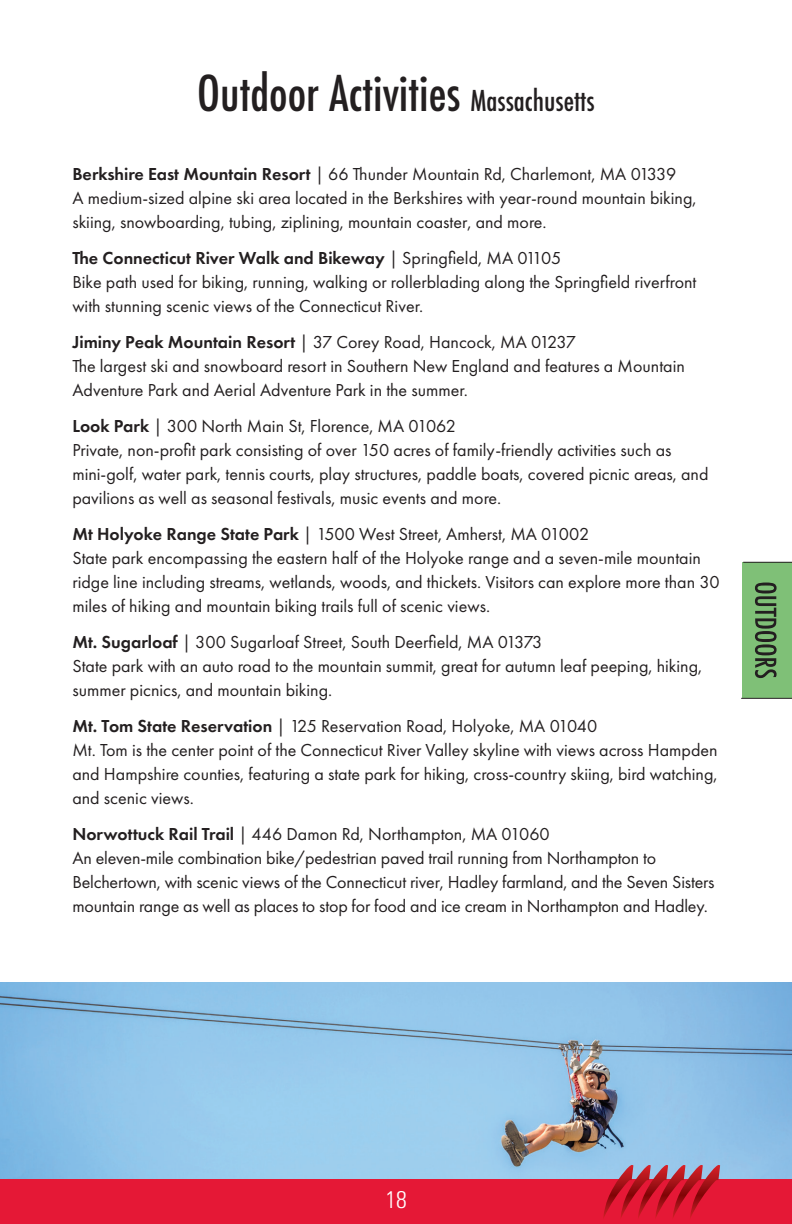
<style>
.page{position:relative;width:792px;height:1224px;background:#fff}
.page>*{position:absolute;margin:0;border:0;box-sizing:border-box;transform-origin:0 0}
.t1{font:500 condensed 48px "Futura";color:#231f20}
.t2{font:300 condensed 24px "Univers";color:#fff}
.t3{font:18px/24px "Futura PT";color:#231f20}
.s1{font-size:28px}
.s2{font-weight:600}
</style>
<div class="page">
<img style="left:0;top:982px;width:792px;height:198px">
<div style="left:743px;top:563px;width:49px;height:135px;background:#7fc077"></div>
<svg style="left:755px;top:583px;width:22px;height:95px"></svg>
<hr style="left:743px;top:562px;width:49px;height:1px;background:#231f20">
<hr style="left:741px;top:698px;width:51px;height:1px;background:#231f20">
<div style="left:0;top:1180px;width:792px;height:44px;background:#e51836"></div>
<svg style="left:603px;top:1165px;width:117px;height:53px"></svg>
<h1 class="t1" style="left:197px;top:63px;width:399px">Outdoor Activities <span class="s1">Massachusetts</span></h1>
<p class="t3" style="left:72px;top:162px;width:626px"><span class="s2">Berkshire East Mountain Resort</span> | 66 Thunder Mountain Rd, Charlemont, MA 01339<br>A medium-sized alpine ski area located in the Berkshires with year-round mountain biking, skiing, snowboarding, tubing, ziplining, mountain coaster, and more.</p>
<p class="t3" style="left:72px;top:246px;width:626px"><span class="s2">The Connecticut River Walk and Bikeway</span> | Springfield, MA 01105<br>Bike path used for biking, running, walking or rollerblading along the Springfield riverfront with stunning scenic views of the Connecticut River.</p>
<p class="t3" style="left:72px;top:330px;width:614px"><span class="s2">Jiminy Peak Mountain Resort</span> | 37 Corey Road, Hancock, MA 01237<br>The largest ski and snowboard resort in Southern New England and features a Mountain<br>Adventure Park and Aerial Adventure Park in the summer.</p>
<p class="t3" style="left:72px;top:414px;width:638px"><span class="s2">Look Park</span> | 300 North Main St, Florence, MA 01062<br>Private, non-profit park consisting of over 150 acres of family-friendly activities such as mini-golf, water park, tennis courts, play structures, paddle boats, covered picnic areas, and pavilions as well as seasonal festivals, music events and more.</p>
<p class="t3" style="left:72px;top:522px;width:649px"><span class="s2">Mt Holyoke Range State Park</span> | 1500 West Street, Amherst, MA 01002<br>State park encompassing the eastern half of the Holyoke range and a seven-mile mountain ridge line including streams, wetlands, woods, and thickets. Visitors can explore more than 30 miles of hiking and mountain biking trails full of scenic views.</p>
<p class="t3" style="left:72px;top:630px;width:631px"><span class="s2">Mt. Sugarloaf</span> | 300 Sugarloaf Street, South Deerfield, MA 01373<br>State park with an auto road to the mountain summit, great for autumn leaf peeping, hiking, summer picnics, and mountain biking.</p>
<p class="t3" style="left:72px;top:714px;width:647px"><span class="s2">Mt. Tom State Reservation</span> | 125 Reservation Road, Holyoke, MA 01040<br>Mt. Tom is the center point of the Connecticut River Valley skyline with views across Hampden and Hampshire counties, featuring a state park for hiking, cross-country skiing, bird watching, and scenic views.</p>
<p class="t3" style="left:72px;top:822px;width:644px"><span class="s2">Norwottuck Rail Trail</span> | 446 Damon Rd, Northampton, MA 01060<br>An eleven-mile combination bike/pedestrian paved trail running from Northampton to Belchertown, with scenic views of the Connecticut river, Hadley farmland, and the Seven Sisters mountain range as well as places to stop for food and ice cream in Northampton and Hadley.</p>
<h2 class="t2" style="left:385px;top:1185px;width:23px">18</h2>
</div>
